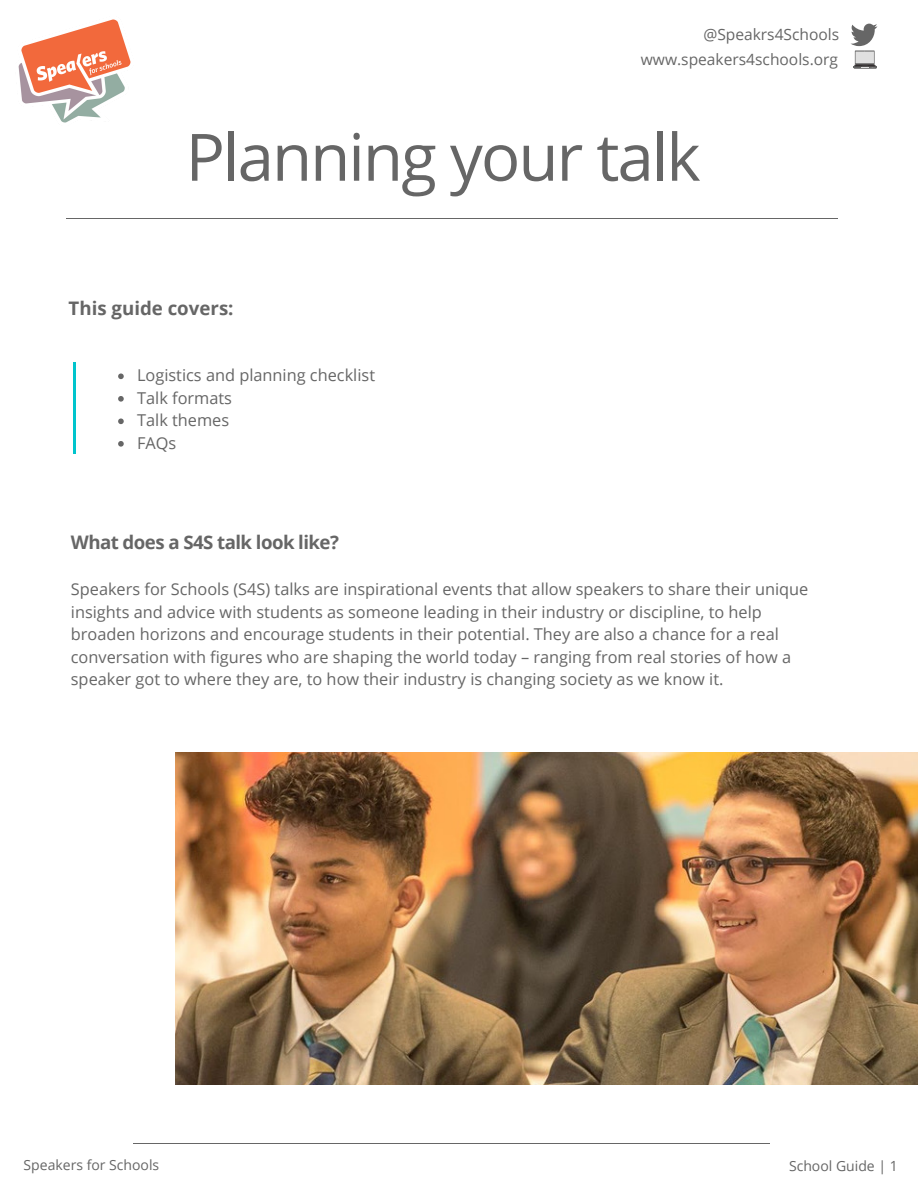
<style>
.page{position:relative;width:918px;height:1188px;background:#fff}
.page>*{position:absolute;margin:0;border:0;box-sizing:border-box;transform-origin:0 0}
.t1{font:65.4px "Open Sans";letter-spacing:-.03em;color:#666}
.t2{font:700 18.75px "Open Sans";letter-spacing:-.03em;color:#666}
.t3{font:700 18.75px "Open Sans";color:#666}
.t4{font:16.35px/22.5px "Open Sans";color:#666}
.t5{font:15.6px "Open Sans";color:#666}
.t6{font:13.95px "Open Sans";color:#666}
</style>
<div class="page">
<svg style="left:855px;top:50px;width:20px;height:14px"></svg>
<div style="left:856px;top:52px;width:18px;height:11px;background:#e0e0e0"></div>
<svg style="left:851px;top:24px;width:26px;height:28px"></svg>
<svg style="left:853px;top:64px;width:24px;height:5px"></svg>
<svg style="left:133px;top:1143px;width:637px;height:1px"></svg>
<img style="left:18px;top:19px;width:113px;height:104px">
<hr style="left:70px;top:218px;width:31px;height:1px;background:#666">
<hr style="left:101px;top:218px;width:31px;height:1px;background:#666">
<hr style="left:132px;top:218px;width:30px;height:1px;background:#666">
<hr style="left:162px;top:218px;width:31px;height:1px;background:#666">
<hr style="left:193px;top:218px;width:31px;height:1px;background:#666">
<hr style="left:223px;top:218px;width:31px;height:1px;background:#666">
<hr style="left:254px;top:218px;width:31px;height:1px;background:#666">
<hr style="left:285px;top:218px;width:30px;height:1px;background:#666">
<hr style="left:315px;top:218px;width:31px;height:1px;background:#666">
<hr style="left:346px;top:218px;width:31px;height:1px;background:#666">
<hr style="left:377px;top:218px;width:30px;height:1px;background:#666">
<hr style="left:407px;top:218px;width:31px;height:1px;background:#666">
<hr style="left:438px;top:218px;width:31px;height:1px;background:#666">
<hr style="left:468px;top:218px;width:31px;height:1px;background:#666">
<hr style="left:499px;top:218px;width:31px;height:1px;background:#666">
<hr style="left:530px;top:218px;width:30px;height:1px;background:#666">
<hr style="left:560px;top:218px;width:31px;height:1px;background:#666">
<hr style="left:591px;top:218px;width:31px;height:1px;background:#666">
<hr style="left:622px;top:218px;width:30px;height:1px;background:#666">
<hr style="left:652px;top:218px;width:31px;height:1px;background:#666">
<hr style="left:683px;top:218px;width:30px;height:1px;background:#666">
<hr style="left:713px;top:218px;width:31px;height:1px;background:#666">
<hr style="left:744px;top:218px;width:31px;height:1px;background:#666">
<hr style="left:775px;top:218px;width:30px;height:1px;background:#666">
<svg style="left:805px;top:218px;width:32px;height:1px"></svg>
<svg style="left:118px;top:374px;width:6px;height:5px"></svg>
<svg style="left:118px;top:396px;width:6px;height:6px"></svg>
<svg style="left:118px;top:418px;width:6px;height:6px"></svg>
<svg style="left:118px;top:441px;width:6px;height:6px"></svg>
<hr style="left:73px;top:437px;width:3px;height:17px;background:#00c4cc">
<hr style="left:73px;top:363px;width:3px;height:17px;background:#00c4cc">
<hr style="left:73px;top:379px;width:3px;height:58px;background:#00c4cc">
<img style="left:176px;top:753px;width:742px;height:331px">
<p class="t5" style="left:703px;top:23px;width:137px">@Speakrs4Schools</p>
<p class="t5" style="left:641px;top:49px;width:199px">www.speakers4schools.org</p>
<h1 class="t1" style="left:186px;top:111px;width:517px">Planning your talk</h1>
<p class="t3" style="left:69px;top:295px;width:166px">This guide covers:</p>
<p class="t4" style="left:137px;top:364px;width:239px">Logistics and planning checklist<br>Talk formats<br>Talk themes<br>FAQs</p>
<p class="t2" style="left:71px;top:529px;width:270px">What does a S4S talk look like?</p>
<p class="t4" style="left:71px;top:578px;width:739px">Speakers for Schools (S4S) talks are inspirational events that allow speakers to share their unique insights and advice with students as someone leading in their industry or discipline, to help broaden horizons and encourage students in their potential. They are also a chance for a real conversation with figures who are shaping the world today – ranging from real stories of how a speaker got to where they are, to how their industry is changing society as we know it.</p>
<p class="t6" style="left:24px;top:1155px;width:137px">Speakers for Schools</p>
<p class="t6" style="left:789px;top:1156px;width:110px">School Guide | 1</p>
</div>
